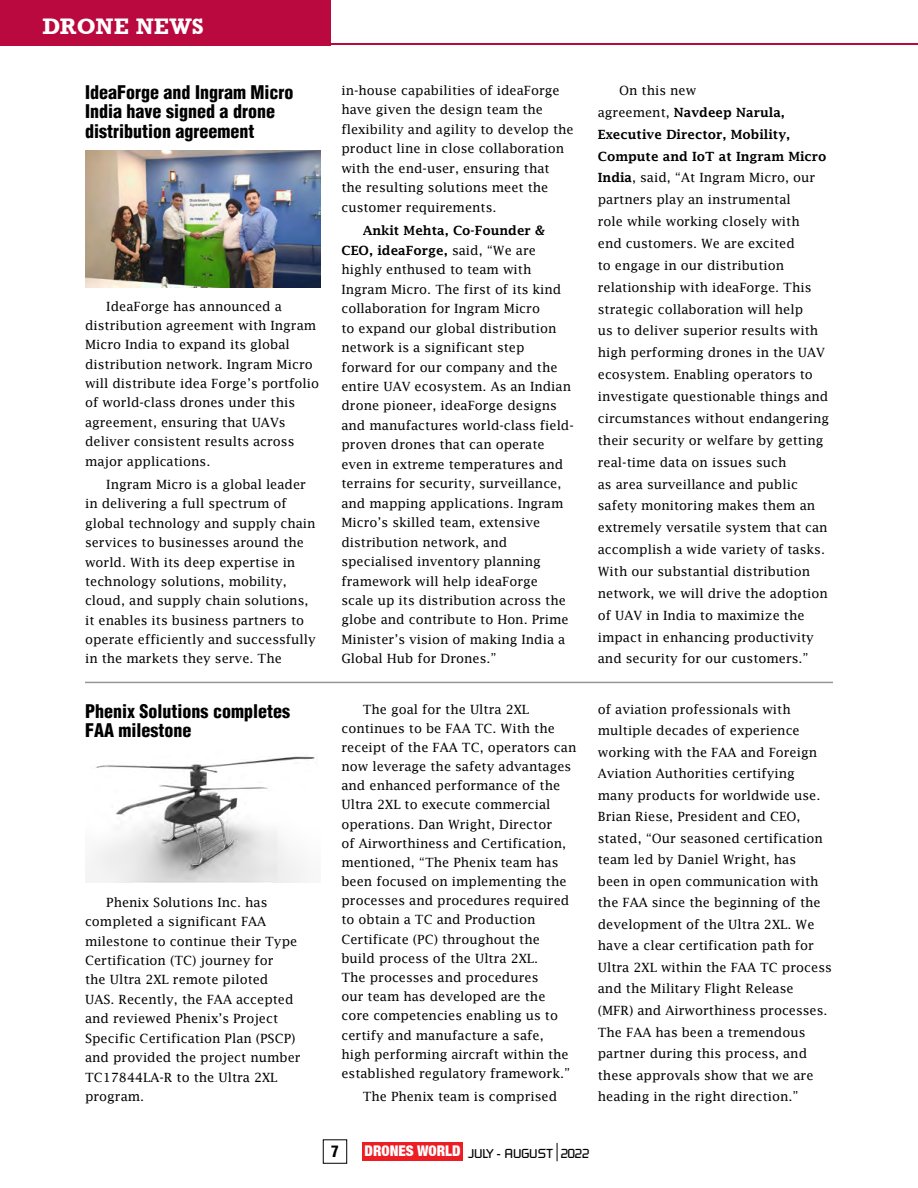
<style>
.page{position:relative;width:918px;height:1188px;background:#fff}
.page>*{position:absolute;margin:0;border:0;box-sizing:border-box;transform-origin:0 0}
.t1{font:700 22.5px "Astute S Si";color:#fff}
.t2{font:900 condensed 18px/19.4px "Context Black Condensed S Si";color:#000}
.t3{font:900 condensed 15.45px "Context Black Condensed S Si";color:#000}
.t4{font:12.75px/19.5px "Lucida Fax";color:#000}
.t5{font:12.75px "Shoestring S Si";color:#000}
.s1{font-weight:600}
.s2{font-family:"Context Reprise Black Cond S Si";font-weight:700;font-size:14.7px;color:#fff}
</style>
<div class="page">
<div style="left:0;top:0;width:330px;height:45px;background:#ba093f"></div>
<hr style="left:15px;top:44px;width:903px;height:1px;background:#ba093f">
<img style="left:85px;top:150px;width:235px;height:137px">
<img style="left:85px;top:756px;width:230px;height:127px">
<hr style="left:85px;top:682px;width:748px;height:1px;background:#939598">
<div style="left:363px;top:1143px;width:100px;height:18px;background:#ed1d24"></div>
<div style="left:323px;top:1139px;width:24px;height:25px;border:1px solid #000"></div>
<svg style="left:557px;top:1143px;width:1px;height:18px"></svg>
<h1 class="t1" style="left:42px;top:13px;width:163px">DRONE NEWS</h1>
<h2 class="t2" style="left:85px;top:82px;width:210px">IdeaForge and Ingram Micro<br>India have signed a drone distribution agreement</h2>
<p class="t4" style="left:85px;top:296px;width:236px;text-indent:21px">IdeaForge has announced a distribution agreement with Ingram<br>Micro India to expand its global distribution network. Ingram Micro will distribute idea Forge’s portfolio of world-class drones under this agreement, ensuring that UAVs deliver consistent results across major applications.</p>
<p class="t4" style="left:85px;top:475px;width:232px;text-indent:21px">Ingram Micro is a global leader in delivering a full spectrum of global technology and supply chain services to businesses around the world. With its deep expertise in technology solutions, mobility, cloud, and supply chain solutions, it enables its business partners to operate efficiently and successfully in the markets they serve. The</p>
<h2 class="t2" style="left:85px;top:701px;width:206px">Phenix Solutions completes<br>FAA milestone</h2>
<p class="t4" style="left:85px;top:892px;width:217px;text-indent:21px">Phenix Solutions Inc. has completed a significant FAA milestone to continue their Type<br>Certification (TC) journey for<br>the Ultra 2XL remote piloted<br>UAS. Recently, the FAA accepted and reviewed Phenix’s Project<br>Specific Certification Plan (PSCP) and provided the project number<br>TC17844LA-R to the Ultra 2XL program.</p>
<p class="t4" style="left:341px;top:80px;width:234px">in-house capabilities of ideaForge have given the design team the flexibility and agility to develop the product line in close collaboration with the end-user, ensuring that<br>the resulting solutions meet the customer requirements.</p>
<p class="t4" style="left:341px;top:221px;width:234px;text-indent:21px"><span class="s1">Ankit Mehta, Co-Founder &amp;<br>CEO, ideaForge,</span> said, “We are highly enthused to team with<br>Ingram Micro. The first of its kind collaboration for Ingram Micro<br>to expand our global distribution network is a significant step forward for our company and the entire UAV ecosystem. As an Indian drone pioneer, ideaForge designs and manufactures world-class field&shy;proven drones that can operate even in extreme temperatures and terrains for security, surveillance, and mapping applications. Ingram<br>Micro’s skilled team, extensive distribution network, and specialised inventory planning framework will help ideaForge<br>scale up its distribution across the globe and contribute to Hon. Prime<br>Minister’s vision of making India a<br>Global Hub for Drones.”</p>
<p class="t4" style="left:341px;top:699px;width:237px;text-indent:21px">The goal for the Ultra 2XL continues to be FAA TC. With the receipt of the FAA TC, operators can now leverage the safety advantages and enhanced performance of the<br>Ultra 2XL to execute commercial operations. Dan Wright, Director<br>of Airworthiness and Certification, mentioned, “The Phenix team has been focused on implementing the processes and procedures required to obtain a TC and Production<br>Certificate (PC) throughout the build process of the Ultra 2XL.<br>The processes and procedures<br>our team has developed are the core competencies enabling us to certify and manufacture a safe,<br>high performing aircraft within the established regulatory framework.”</p>
<p class="t4" style="left:363px;top:1087px;width:196px">The Phenix team is comprised</p>
<p class="t4" style="left:598px;top:79px;width:233px;line-height:21.9px;text-indent:21px">On this new<br>agreement, <span class="s1">Navdeep Narula,<br>Executive Director, Mobility,<br>Compute and IoT at Ingram Micro<br>India</span>, said, “At Ingram Micro, our partners play an instrumental<br>role while working closely with<br>end customers. We are excited<br>to engage in our distribution relationship with ideaForge. This strategic collaboration will help<br>us to deliver superior results with high performing drones in the UAV ecosystem. Enabling operators to investigate questionable things and circumstances without endangering their security or welfare by getting real-time data on issues such<br>as area surveillance and public safety monitoring makes them an extremely versatile system that can accomplish a wide variety of tasks.<br>With our substantial distribution network, we will drive the adoption of UAV in India to maximize the impact in enhancing productivity and security for our customers.”</p>
<p class="t4" style="left:598px;top:698px;width:235px;line-height:21.6px">of aviation professionals with multiple decades of experience working with the FAA and Foreign<br>Aviation Authorities certifying many products for worldwide use.<br>Brian Riese, President and CEO, stated, “Our seasoned certification team led by Daniel Wright, has<br>been in open communication with the FAA since the beginning of the development of the Ultra 2XL. We have a clear certification path for<br>Ultra 2XL within the FAA TC process and the Military Flight Release (MFR) and Airworthiness processes.<br>The FAA has been a tremendous partner during this process, and these approvals show that we are heading in the right direction.”</p>
<p class="t3" style="left:331px;top:1142px;width:9px">7</p>
<p class="t5" style="left:365px;top:1146px;width:226px"><span class="s2">DRONES WORLD</span> JULY - AUGUST 2022</p>
</div>
